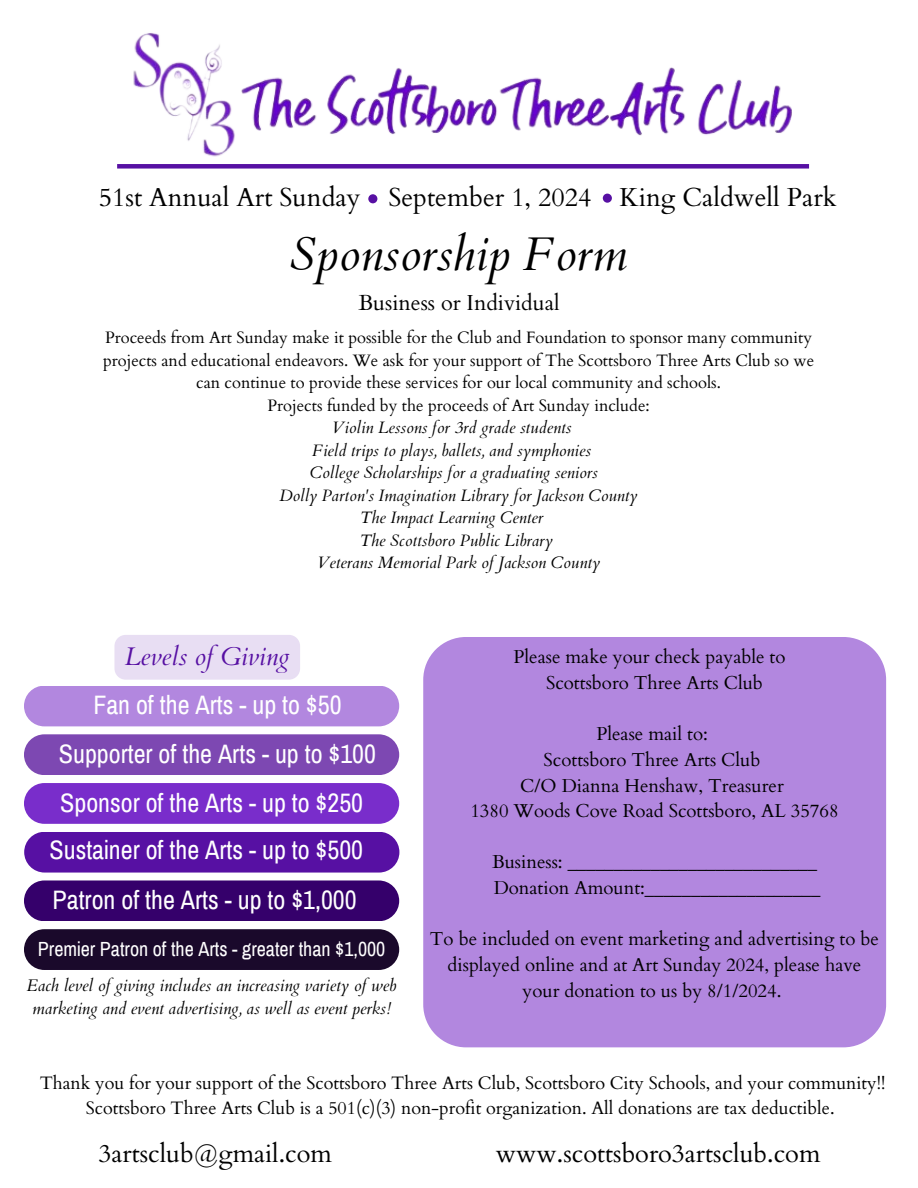
<style>
.page{position:relative;width:918px;height:1188px;background:#fff}
.page>*{position:absolute;margin:0;border:0;box-sizing:border-box;transform-origin:0 0}
.t1{font:italic 47.25px "Cardo";color:#000}
.t2{font:26.1px "Archivo Narrow";color:#fff}
.t3{font:25.95px "Cardo";color:#000}
.t4{font:italic 25.5px "Cardo";color:#5710a3}
.t5{font:25.35px "Cardo";color:#000}
.t6{font:21.75px "Cardo";color:#000}
.t7{font:19.95px "Archivo Narrow";color:#fff}
.t8{font:18.6px/25.7px "Cardo";color:#000;text-align:center}
.t9{font:18px/24.8px "Cardo";color:#000;text-align:center}
.t10{font:italic 16.8px/22.5px "Cardo";color:#000;text-align:center}
.t11{font:16.5px/22.5px "Cardo";color:#000;text-align:center}
.t12{font:italic 16.5px "Cardo";color:#000}
</style>
<div class="page">
<img style="left:133px;top:33px;width:677px;height:135px">
<div style="left:117px;top:164px;width:692px;height:5px;background:#5710a3"></div>
<div style="left:368px;top:194px;width:9px;height:9px;background:#5710a3;border-radius:50%"></div>
<div style="left:603px;top:194px;width:9px;height:9px;background:#5710a3;border-radius:50%"></div>
<div style="left:24px;top:929px;width:375px;height:41px;background:#1a092b;border-radius:20px"></div>
<div style="left:24px;top:686px;width:375px;height:40px;background:#b287df;border-radius:20px"></div>
<div style="left:24px;top:734px;width:375px;height:41px;background:#7d48b2;border-radius:20px"></div>
<div style="left:24px;top:783px;width:375px;height:41px;background:#792dcb;border-radius:20px"></div>
<div style="left:24px;top:832px;width:375px;height:41px;background:#5710a3;border-radius:20px"></div>
<div style="left:24px;top:880px;width:375px;height:41px;background:#35006b;border-radius:20px"></div>
<div style="left:114px;top:635px;width:186px;height:45px;background:#e8def3;border-radius:11px"></div>
<div style="left:423px;top:637px;width:463px;height:410px;background:#b287df"></div>
<h1 class="t3" style="left:99px;top:180px;width:740px">51st Annual Art Sunday September 1, 2024 King Caldwell Park</h1>
<h1 class="t1" style="left:290px;top:224px;width:339px">Sponsorship Form</h1>
<h1 class="t6" style="left:358px;top:288px;width:203px">Business or Individual</h1>
<p class="t11" style="left:103px;top:327px;width:713px">Proceeds from Art Sunday make it possible for the Club and Foundation to sponsor many community projects and educational endeavors. We ask for your support of The Scottsboro Three Arts Club so we can continue to provide these services for our local community and schools.</p>
<p class="t11" style="left:268px;top:394px;width:384px">Projects funded by the proceeds of Art Sunday include:</p>
<p class="t12" style="left:332px;top:417px;width:241px">Violin Lessons for 3rd grade students</p>
<p class="t12" style="left:312px;top:439px;width:280px">Field trips to plays, ballets, and symphonies</p>
<p class="t12" style="left:310px;top:462px;width:289px">College Scholarships for a graduating seniors</p>
<h3 class="t12" style="left:280px;top:484px;width:360px">Dolly Parton's Imagination Library for Jackson County</h3>
<h3 class="t12" style="left:360px;top:507px;width:185px">The Impact Learning Center</h3>
<h3 class="t12" style="left:360px;top:529px;width:194px">The Scottsboro Public Library</h3>
<h3 class="t12" style="left:317px;top:552px;width:285px">Veterans Memorial Park of Jackson County</h3>
<p class="t4" style="left:125px;top:640px;width:166px">Levels of Giving</p>
<p class="t2" style="left:93px;top:691px;width:250px">Fan of the Arts - up to $50</p>
<p class="t2" style="left:59px;top:740px;width:319px">Supporter of the Arts - up to $100</p>
<p class="t2" style="left:60px;top:789px;width:304px">Sponsor of the Arts - up to $250</p>
<h2 class="t2" style="left:50px;top:836px;width:315px">Sustainer of the Arts - up to $500</h2>
<h2 class="t2" style="left:53px;top:886px;width:306px">Patron of the Arts - up to $1,000</h2>
<p class="t7" style="left:38px;top:938px;width:349px">Premier Patron of the Arts - greater than $1,000</p>
<p class="t10" style="left:27px;top:975px;width:371px">Each level of giving includes an increasing variety of web marketing and event advertising, as well as event perks!</p>
<h1 class="t8" style="left:514px;top:645px;width:274px">Please make your check payable to<br>Scottsboro Three Arts Club</h1>
<h1 class="t8" style="left:470px;top:722px;width:370px">Please mail to:<br>Scottsboro Three Arts Club<br>C/O Dianna Henshaw, Treasurer<br>1380 Woods Cove Road Scottsboro, AL 35768</h1>
<h1 class="t8" style="left:492px;top:850px;width:330px;text-align:left">Business: ___________________________<br>Donation Amount:___________________</h1>
<h1 class="t8" style="left:430px;top:927px;width:451px">To be included on event marketing and advertising to be displayed online and at Art Sunday 2024, please have your donation to us by 8/1/2024.</h1>
<h1 class="t9" style="left:40px;top:1071px;width:847px">Thank you for your support of the Scottsboro Three Arts Club, Scottsboro City Schools, and your community!!<br>Scottsboro Three Arts Club is a 501(c)(3) non-profit organization. All donations are tax deductible.</h1>
<h3 class="t5" style="left:98px;top:1136px;width:235px">3artsclub@gmail.com</h3>
<h3 class="t5" style="left:496px;top:1136px;width:326px">www.scottsboro3artsclub.com</h3>
</div>
